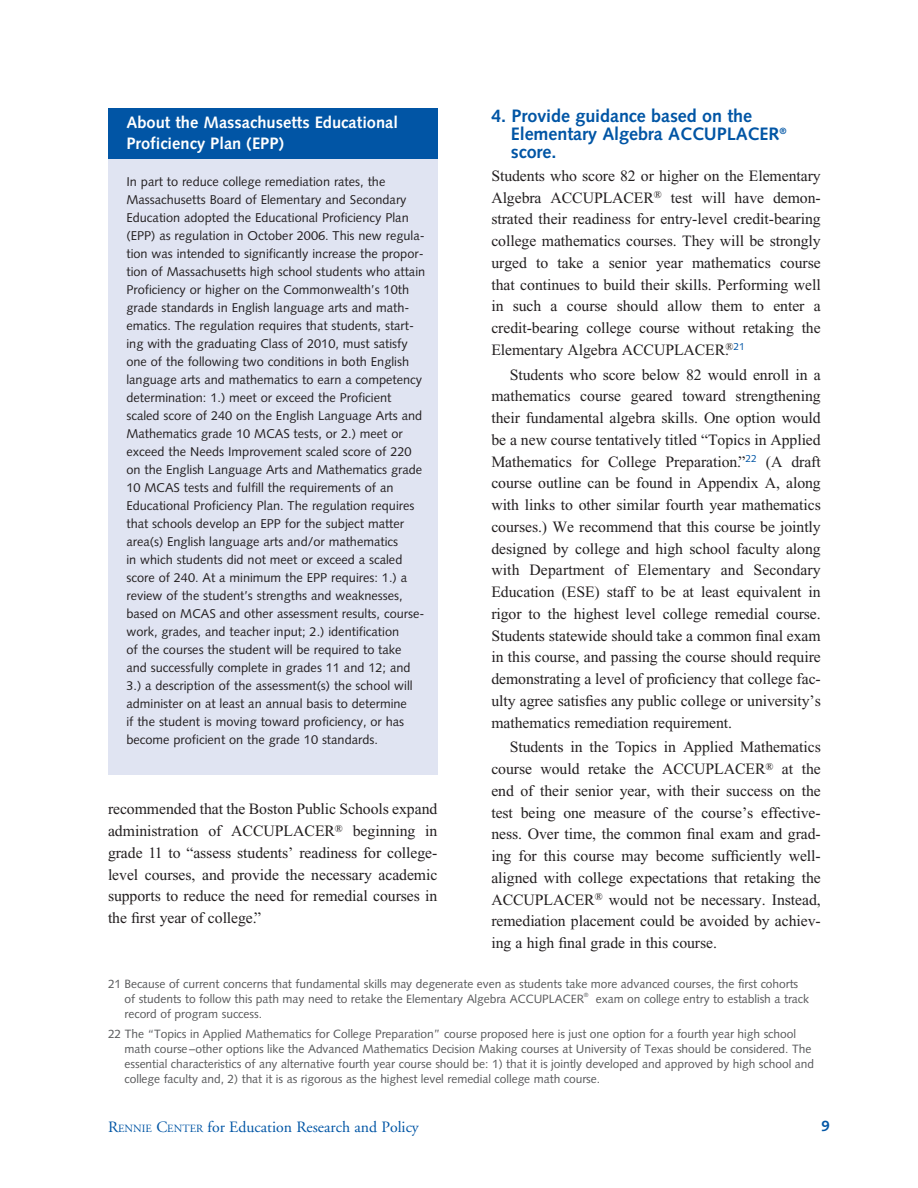
<style>
.page{position:relative;width:918px;height:1188px;background:#fff}
.page>*{position:absolute;margin:0;border:0;box-sizing:border-box;transform-origin:0 0}
.Heading_3{font:700 18px/18px "Syntax";letter-spacing:-.005em;color:#0155a5}
.Box_Header{font:700 16.5px/21px "Syntax";color:#fff}
.Body_Text{font:15.75px/21.8px "Times New Roman";letter-spacing:-.005em;color:#231f20;text-align:justify}
.Body_Text_1{font:15.75px/21.8px "Times New Roman";letter-spacing:-.005em;color:#231f20;text-align:justify}
.t1{font:15.75px "Adobe Garamond";color:#0155a5}
.t2{font:700 15px "Syntax";color:#0155a5}
.Box_Text{font:12.75px/18px "Syntax";color:#231f20}
.Footnote{font:12px/15px "Syntax";letter-spacing:-.005em;color:#57585a}
.Footnote-2{font:6px "Syntax";color:#57585a}
.s1{font-style:inherit}
.s2{font-size:10.95px}
</style>
<div class="page">
<div style="left:108px;top:124px;width:330px;height:651px;background:#e0e4f2"></div>
<div style="left:108px;top:108px;width:330px;height:51px;background:#0155a5"></div>
<p class="Heading_3" style="left:511px;top:107px;width:277px;text-indent:-20px">4. Provide guidance based on the<br>Elementary Algebra ACCUPLACER<sup>® </sup>score.</p>
<p class="Body_Text_1" style="left:491px;top:165px;width:331px">Students who score 82 or higher on the Elementary Algebra ACCUPLACER<sup>®</sup> test will have demon&shy;strated their readiness for entry-level credit-bearing college mathematics courses. They will be strongly urged to take a senior year mathematics course that continues to build their skills. Performing well in such a course should allow them to enter a credit-bearing college course without retaking the Elementary Algebra ACCUPLACER.<sup>®</sup><sup>21</sup></p>
<p class="Body_Text" style="left:491px;top:364px;width:331px;text-indent:18px">Students who score below 82 would enroll in a mathematics course geared toward strengthening their fundamental algebra skills. One option would be a new course tentatively titled “Topics in Applied Mathematics for College Preparation.”<sup>22</sup> (A draft course outline can be found in Appendix A, along with links to other similar fourth year mathematics courses.) We recommend that this course be jointly designed by college and high school faculty along with Department of Elementary and Secondary Education (ESE) staff to be at least equivalent in rigor to the highest level college remedial course.<br>Students statewide should take a common final exam in this course, and passing the course should require demonstrating a level of proficiency that college fac&shy;ulty agree satisfies any public college or university’s mathematics remediation requirement.</p>
<p class="Body_Text" style="left:491px;top:736px;width:331px;text-indent:18px">Students in the Topics in Applied Mathematics course would retake the ACCUPLACER<sup>®</sup> at the end of their senior year, with their success on the test being one measure of the course’s effective&shy;ness. Over time, the common final exam and grad&shy;ing for this course may become sufficiently well&shy;aligned with college expectations that retaking the ACCUPLACER<sup>®</sup> would not be necessary. Instead, remediation placement could be avoided by achiev&shy;ing a high final grade in this course.</p>
<p class="Footnote" style="left:125px;top:977px;width:675px;text-indent:-17px">21 Because of current concerns that fundamental skills may degenerate even as students take more advanced courses, the first cohorts of students to follow this path may need to retake the Elementary Algebra ACCUPLACER</p>
<p class="Box_Header" style="left:126px;top:112px;width:273px">About the Massachusetts Educational<br>Proficiency Plan (EPP)</p>
<p class="Box_Text" style="left:126px;top:173px;width:300px">In part to reduce college remediation rates, the Massachusetts Board of Elementary and Secondary Education adopted the Educational Proficiency Plan (EPP) as regulation in October 2006. This new regula&shy;tion was intended to significantly increase the propor&shy;tion of Massachusetts high school students who attain Proficiency or higher on the Commonwealth’s 10th grade standards in English language arts and math&shy;ematics. The regulation requires that students, start&shy;ing with the graduating Class of 2010, must satisfy one of the following two conditions in both English language arts and mathematics to earn a competency determination: 1.) meet or exceed the Proficient scaled score of 240 on the English Language Arts and Mathematics grade 10 MCAS tests, or 2.) meet or exceed the Needs Improvement scaled score of 220 on the English Language Arts and Mathematics grade 10 MCAS tests and fulfill the requirements of an Educational Proficiency Plan. The regulation requires that schools develop an EPP for the subject matter area(s) English language arts and/or mathematics<br>in which students did not meet or exceed a scaled score of 240. At a minimum the EPP requires: 1.) a review of the student’s strengths and weaknesses, based on MCAS and other assessment results, course&shy;work, grades, and teacher input; 2.) identification<br>of the courses the student will be required to take and successfully complete in grades 11 and 12; and 3.) a description of the assessment(s) the school will administer on at least an annual basis to determine<br>if the student is moving toward proficiency, or has become proficient on the grade 10 standards.</p>
<p class="Body_Text_1" style="left:108px;top:798px;width:331px">recommended that the Boston Public Schools expand administration of ACCUPLACER<sup>®</sup> beginning in grade 11 to “assess students’ readiness for college&shy;level courses, and provide the necessary academic supports to reduce the need for remedial courses in the first year of college.”</p>
<p class="Footnote-2" style="left:584px;top:992px;width:6px">®</p>
<p class="Footnote" style="left:596px;top:992px;width:215px">exam on college entry to establish a track</p>
<p class="Footnote" style="left:125px;top:1007px;width:139px">record of program success.</p>
<p class="Footnote" style="left:125px;top:1026px;width:691px;text-indent:-17px">22 The “Topics in Applied Mathematics for College Preparation” course proposed here is just one option for a fourth year high school math course –other options like the Advanced Mathematics Decision Making courses at University of Texas should be considered. The essential characteristics of any alternative fourth year course should be: 1) that it is jointly developed and approved by high school and college faculty and, 2) that it is as rigorous as the highest level remedial college math course.</p>
<p class="t1" style="left:108px;top:1118px;width:312px"><span class="s1">R</span><span class="s2">ENNIE</span> <span class="s1">C</span><span class="s2">ENTER</span> for Education Research and Policy</p>
<p class="t2" style="left:821px;top:1117px;width:10px">9</p>
</div>
